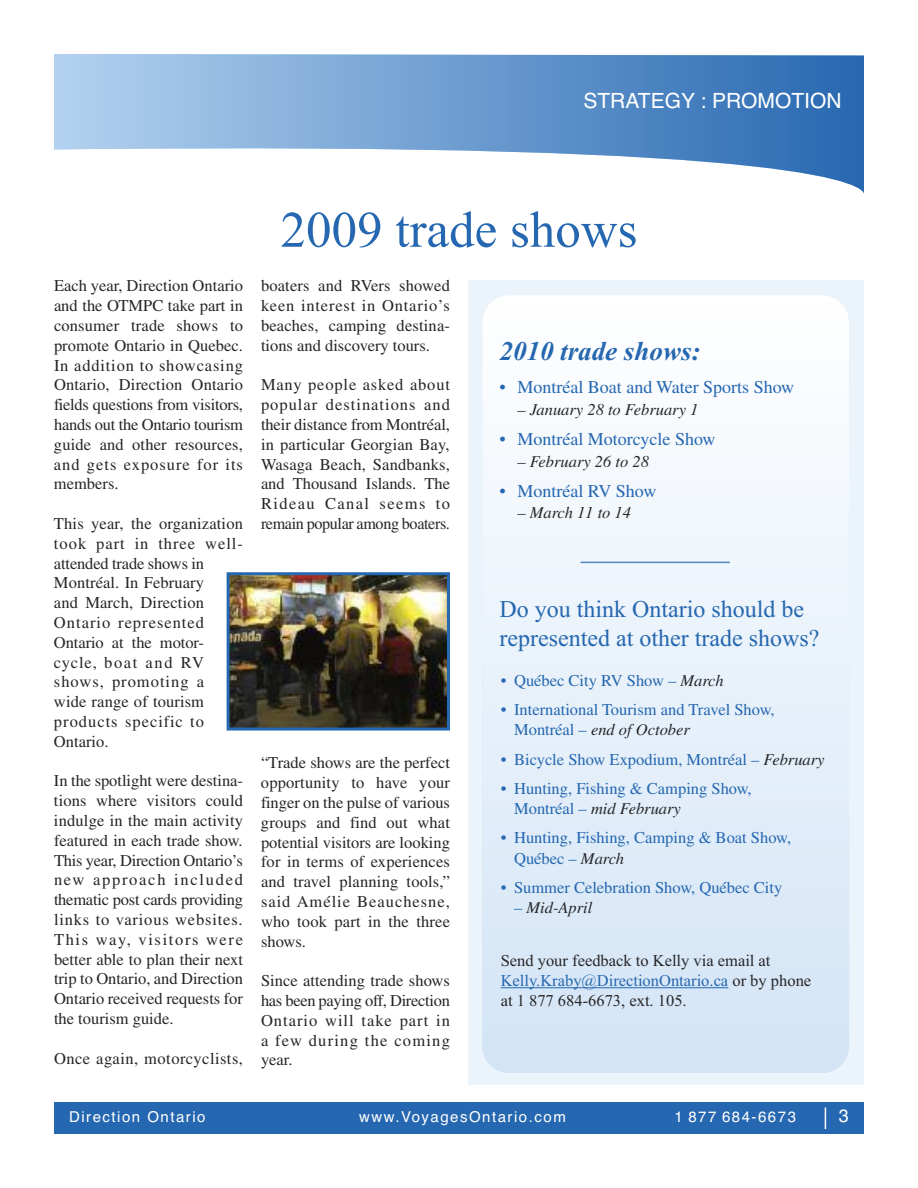
<style>
.page{position:relative;width:918px;height:1188px;background:#fff}
.page>*{position:absolute;margin:0;border:0;box-sizing:border-box;transform-origin:0 0}
.t1{font:51px "Times New Roman";color:#2567b0}
.t2{font:italic 700 27px "Times New Roman";color:#2567b0}
.t3{font:24px/28.8px "Times New Roman";color:#2567b0}
.t4{font:21px "Helvetica";color:#fff}
.t5{font:18px "Times";color:#2567b0}
.t6{font:18px "Helvetica";color:#fff}
.t7{font:16.5px/19.8px "Times";letter-spacing:.01em;color:#272627;text-align:justify}
.t8{font:16.5px/20.1px "Times";color:#2567b0}
.t9{font:16.5px/19.8px "Times New Roman";color:#272627}
.t10{font:italic 16.5px "Times";color:#272627}
.t11{font:16.5px "Times";letter-spacing:.03em;color:#272627}
.t12{font:15px "Helvetica";letter-spacing:.1em;color:#fff}
.s1{font-style:italic;color:#272627}
.s2{font-style:normal;color:#2567b0}
.s3{color:#2567b0}
</style>
<div class="page">
<div style="left:468px;top:281px;width:396px;height:804px;background:#ecf4fb"></div>
<div style="left:482px;top:295px;width:367px;height:778px;background:linear-gradient(to bottom,#feffff,#d2e4f6);border-radius:27px"></div>
<div style="left:54px;top:1102px;width:810px;height:32px;background:#2567b0"></div>
<svg style="left:54px;top:54px;width:810px;height:140px"></svg>
<svg style="left:825px;top:1108px;width:1px;height:21px"></svg>
<hr style="left:501px;top:987px;width:227px;height:1px;background:#2567b0">
<img style="left:231px;top:576px;width:215px;height:151px">
<div style="left:227px;top:572px;width:223px;height:159px;border:3px solid #2567b0"></div>
<hr style="left:580px;top:562px;width:150px;height:1px;background:#5185c0">
<p class="t4" style="left:583px;top:88px;width:260px">STRATEGY : PROMOTION</p>
<p class="t7" style="left:54px;top:278px;width:191px">Each year, Direction Ontario and the OTMPC take part in consumer trade shows to promote Ontario in Quebec.<br>In addition to showcasing Ontario, Direction Ontario fields questions from visitors, hands out the Ontario tourism guide and other resources, and gets exposure for its members.</p>
<p class="t7" style="left:54px;top:515px;width:191px;text-align:left">This year, the organization took part in three well&shy;attended trade shows in<br>Montréal. In February<br>and March, Direction<br>Ontario represented<br>Ontario at the motor&shy;cycle, boat and RV shows, promoting a<br>wide range of tourism products specific to<br>Ontario.</p>
<p class="t7" style="left:54px;top:773px;width:191px">In the spotlight were destina&shy;tions where visitors could indulge in the main activity featured in each trade show.<br>This year, Direction Ontario’s new approach included thematic post cards providing links to various websites.<br>This way, visitors were better able to plan their next trip to Ontario, and Direction Ontario received requests for the tourism guide.</p>
<p class="t11" style="left:54px;top:1052px;width:190px">Once again, motorcyclists,</p>
<h1 class="t1" style="left:281px;top:199px;width:358px">2009 trade shows</h1>
<p class="t7" style="left:261px;top:278px;width:191px">boaters and RVers showed keen interest in Ontario’s beaches, camping destina&shy;tions and discovery tours.</p>
<p class="t7" style="left:261px;top:377px;width:191px">Many people asked about popular destinations and their distance from Montréal, in particular Georgian Bay, Wasaga Beach, Sandbanks, and Thousand Islands. The Rideau Canal seems to remain popular among boaters.</p>
<p class="t7" style="left:261px;top:755px;width:191px">“Trade shows are the perfect opportunity to have your finger on the pulse of various groups and find out what potential visitors are looking for in terms of experiences and travel planning tools,” said Amélie Beauchesne, who took part in the three shows.</p>
<p class="t7" style="left:261px;top:972px;width:191px">Since attending trade shows has been paying off, Direction Ontario will take part in a few during the coming year.</p>
<h2 class="t2" style="left:500px;top:335px;width:203px">2010 trade shows:</h2>
<p class="t5" style="left:500px;top:381px;width:296px">• Montréal Boat and Water Sports Show</p>
<p class="t10" style="left:517px;top:404px;width:183px">– January 28 to February 1</p>
<p class="t5" style="left:500px;top:433px;width:218px">• Montréal Motorcycle Show</p>
<p class="t10" style="left:517px;top:455px;width:133px">– February 26 to 28</p>
<p class="t5" style="left:500px;top:484px;width:158px">• Montréal RV Show</p>
<p class="t10" style="left:517px;top:506px;width:115px">– March 11 to 14</p>
<h3 class="t3" style="left:500px;top:595px;width:321px">Do you think Ontario should be represented at other trade shows?</h3>
<p class="t8" style="left:501px;top:672px;width:224px">• Québec City RV Show – <span class="s1">March</span></p>
<p class="t8" style="left:514px;top:701px;width:262px;text-indent:-13px">• International Tourism and Travel Show,<br>Montréal – <span class="s1">end of October</span></p>
<p class="t8" style="left:501px;top:751px;width:325px">• Bicycle Show Expodium, Montréal – <span class="s1">February</span></p>
<p class="t8" style="left:514px;top:780px;width:239px;text-indent:-13px">• Hunting, Fishing &amp; Camping Show,<br>Montréal – <span class="s1">mid February</span></p>
<p class="t8" style="left:514px;top:830px;width:279px;text-indent:-13px">• Hunting, Fishing, Camping &amp; Boat Show,<br>Québec – <span class="s1">March</span></p>
<p class="t8" style="left:501px;top:879px;width:283px">• Summer Celebration Show, Québec City</p>
<p class="t10" style="left:514px;top:902px;width:80px"><span class="s2">–</span> Mid-April</p>
<p class="t9" style="left:501px;top:951px;width:312px">Send your feedback to Kelly via email at<br><span class="s3">Kelly.Kraby@DirectionOntario.ca</span> or by phone at 1 877 684-6673, ext. 105.</p>
<p class="t12" style="left:69px;top:1108px;width:138px">Direction Ontario</p>
<p class="t12" style="left:359px;top:1108px;width:208px">www.VoyagesOntario.com</p>
<p class="t12" style="left:674px;top:1108px;width:123px">1 877 684-6673</p>
<p class="t6" style="left:839px;top:1106px;width:12px">3</p>
</div>
